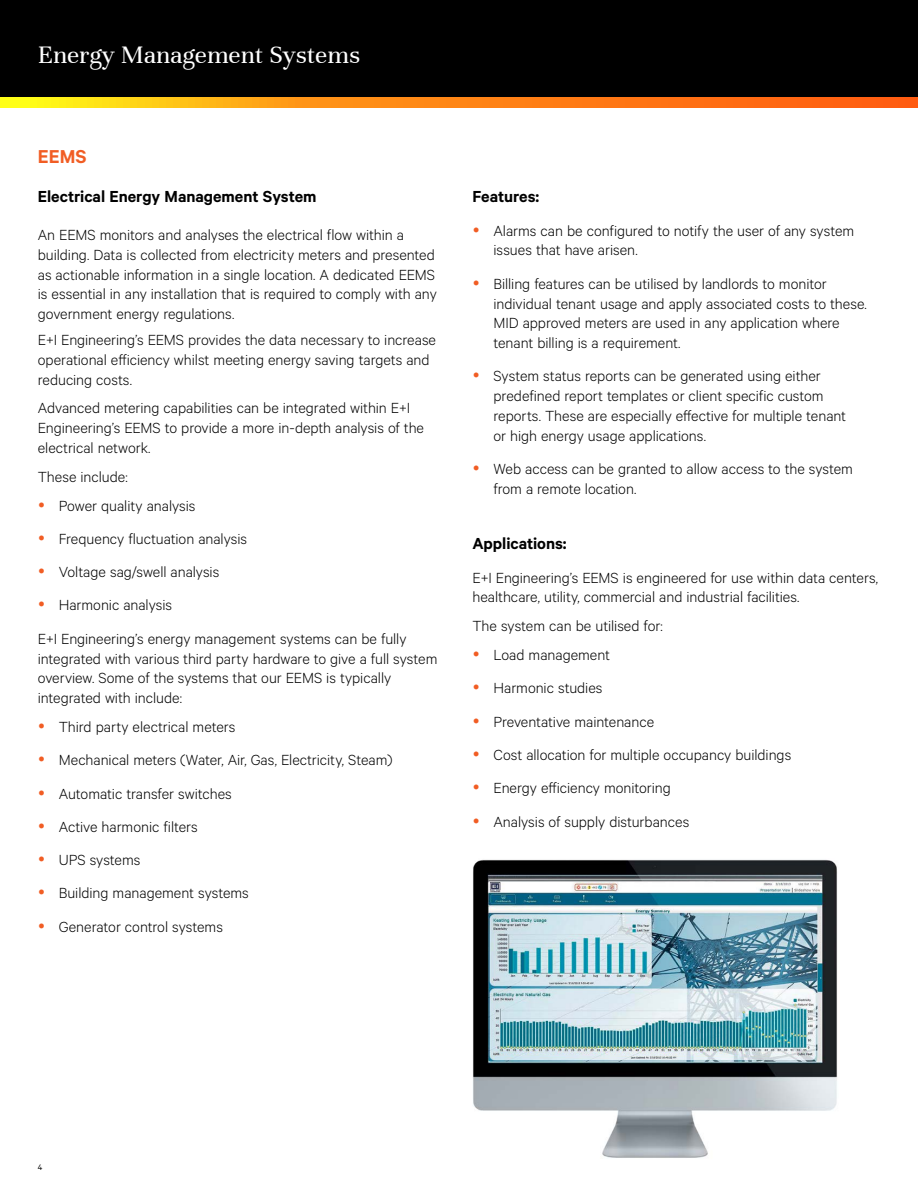
<style>
.page{position:relative;width:918px;height:1188px;background:#fff}
.page>*{position:absolute;margin:0;border:0;box-sizing:border-box;transform-origin:0 0}
.t1{font:27px "Unna";color:#fff}
.t2{font:600 21px "Calibre";color:#f15d24}
.t3{font:600 18px "Calibre";color:#000}
.t4{font:300 16.5px/19.8px "Calibre";color:#000}
.t5{font:9px "Calibre";color:#000}
</style>
<div class="page">
<div style="left:0;top:0;width:918px;height:108px;background:#000"></div>
<svg style="left:0;top:98px;width:918px;height:10px;background:#ff9314"></svg>
<img style="left:473px;top:859px;width:364px;height:299px">
<h1 class="t1" style="left:38px;top:39px;width:324px">Energy Management Systems</h1>
<p class="t2" style="left:38px;top:144px;width:50px">EEMS</p>
<p class="t3" style="left:38px;top:186px;width:280px">Electrical Energy Management System</p>
<p class="t4" style="left:38px;top:224px;width:401px">An EEMS monitors and analyses the electrical flow within a building. Data is collected from electricity meters and presented as actionable information in a single location. A dedicated EEMS is essential in any installation that is required to comply with any government energy regulations.</p>
<p class="t4" style="left:38px;top:329px;width:400px">E+I Engineering’s EEMS provides the data necessary to increase operational efficiency whilst meeting energy saving targets and reducing costs.</p>
<p class="t4" style="left:38px;top:398px;width:388px">Advanced metering capabilities can be integrated within E+I<br>Engineering’s EEMS to provide a more in-depth analysis of the electrical network.</p>
<p class="t4" style="left:59px;top:462px;width:138px;line-height:28.8px;text-indent:-21px">These include:<br>Power quality analysis</p>
<p class="t4" style="left:59px;top:528px;width:190px">Frequency fluctuation analysis</p>
<p class="t4" style="left:59px;top:561px;width:162px">Voltage sag/swell analysis</p>
<p class="t4" style="left:59px;top:595px;width:115px">Harmonic analysis</p>
<p class="t4" style="left:38px;top:628px;width:370px">E+I Engineering’s energy management systems can be fully</p>
<p class="t4" style="left:38px;top:648px;width:401px">integrated with various third party hardware to give a full system overview. Some of the systems that our EEMS is typically integrated with include:</p>
<p class="t4" style="left:59px;top:709px;width:335px;line-height:33.3px">Third party electrical meters<br>Mechanical meters (Water, Air, Gas, Electricity, Steam)<br>Automatic transfer switches<br>Active harmonic filters<br>UPS systems<br>Building management systems<br>Generator control systems</p>
<p class="t3" style="left:472px;top:186px;width:68px">Features:</p>
<p class="t4" style="left:493px;top:220px;width:362px">Alarms can be configured to notify the user of any system issues that have arisen.</p>
<p class="t4" style="left:493px;top:273px;width:375px">Billing features can be utilised by landlords to monitor individual tenant usage and apply associated costs to these.<br>MID approved meters are used in any application where tenant billing is a requirement.</p>
<p class="t4" style="left:493px;top:366px;width:354px">System status reports can be generated using either predefined report templates or client specific custom reports. These are especially effective for multiple tenant or high energy usage applications.</p>
<p class="t4" style="left:493px;top:458px;width:361px">Web access can be granted to allow access to the system from a remote location.</p>
<p class="t3" style="left:472px;top:533px;width:96px">Applications:</p>
<p class="t4" style="left:472px;top:567px;width:407px">E+I Engineering’s EEMS is engineered for use within data centers, healthcare, utility, commercial and industrial facilities.</p>
<p class="t4" style="left:494px;top:611px;width:171px;line-height:28.8px;text-indent:-21px">The system can be utilised for:<br>Load management</p>
<p class="t4" style="left:494px;top:671px;width:299px;line-height:33.3px">Harmonic studies<br>Preventative maintenance<br>Cost allocation for multiple occupancy buildings<br>Energy efficiency monitoring<br>Analysis of supply disturbances</p>
<p class="t5" style="left:38px;top:1162px;width:6px">4</p>
</div>
